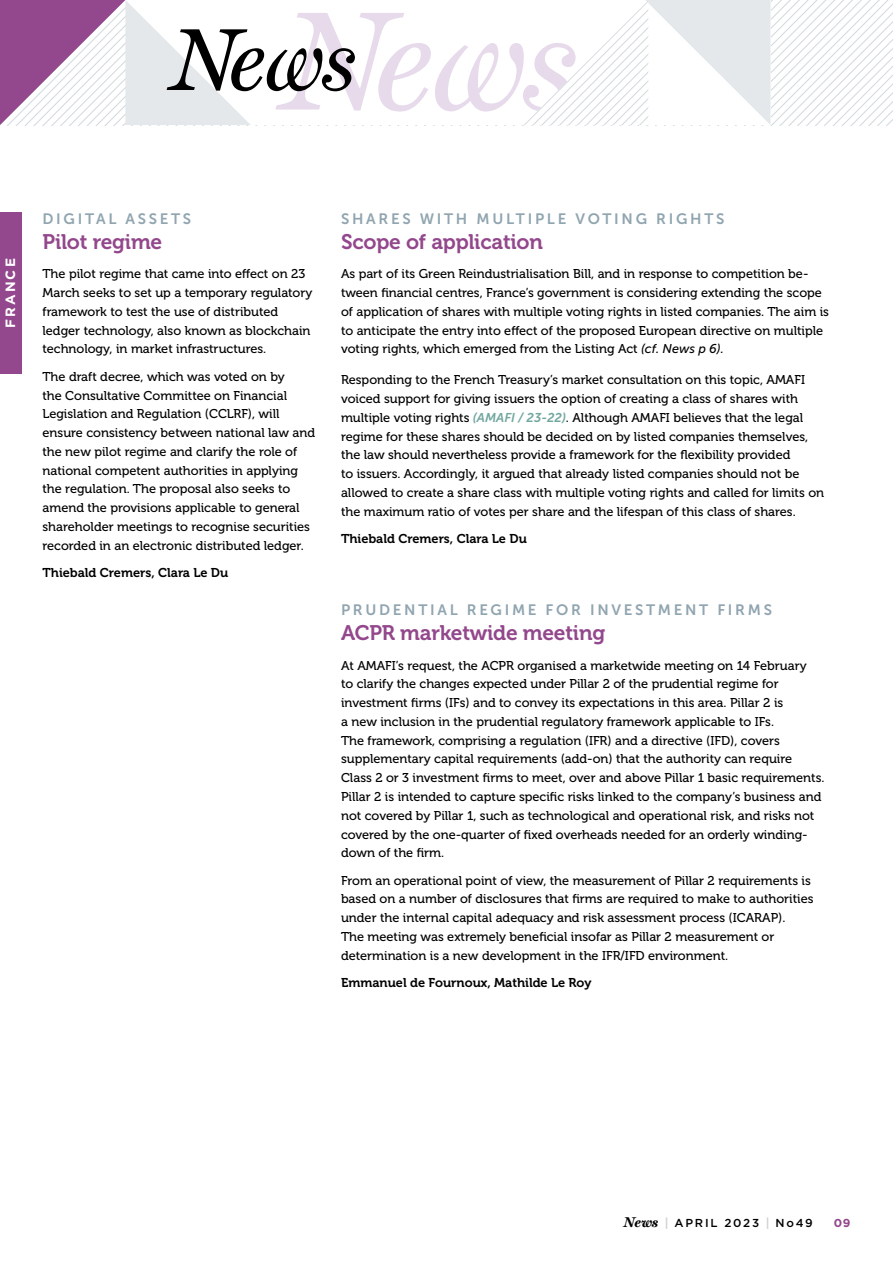
<style>
.page{position:relative;width:893px;height:1263px;background:#fff}
.page>*{position:absolute;margin:0;border:0;box-sizing:border-box;transform-origin:0 0}
.t1{font:21px "Museo For Dell 700";letter-spacing:-.01em;color:#93478c}
.t2{font:15px "Museo Sans For Dell 700";letter-spacing:.18em;color:#91a5b0}
.t3{font:700 13.5px "Gotham";letter-spacing:.16em;color:#fff}
.t4{font:12.75px/18.8px "Museo For Dell 500";color:#000}
.t5{font:12.75px "Museo For Dell 700";color:#000}
.t6{font:500 11.55px "Gotham";letter-spacing:.15em;color:#000}
.t7{font:700 11.55px "Gotham";color:#93478c}
.s1{font-family:"Museo Sans 500";font-style:italic}
.s2{font-family:"Museo Sans 700";font-style:italic;color:#72a7a0}
.s3{font-family:"Miller Text";font-weight:700;font-style:italic;font-size:14.25px}
.s4{font-family:"Museo For Dell 700";font-weight:400;font-size:12px;color:#d0d0d0}
</style>
<div class="page">
<svg style="left:0;top:0;width:893px;height:125px"></svg>
<div style="left:0;top:213px;width:21px;height:161px;background:#93478c"></div>
<p class="t3" style="left:1px;top:328px;width:71px;rotate:-90deg">FRANCE</p>
<p class="t2" style="left:43px;top:210px;width:150px">DIGITAL ASSETS</p>
<h1 class="t1" style="left:43px;top:230px;width:121px">Pilot regime</h1>
<p class="t4" style="left:43px;top:265px;width:272px">The pilot regime that came into effect on 23<br>March seeks to set up a temporary regulatory framework to test the use of distributed ledger technology, also known as blockchain technology, in market infrastructures.</p>
<p class="t4" style="left:43px;top:367px;width:274px">The draft decree, which was voted on by<br>the Consultative Committee on Financial Legislation and Regulation (CCLRF), will ensure consistency between national law and the new pilot regime and clarify the role of national competent authorities in applying the regulation. The proposal also seeks to amend the provisions applicable to general shareholder meetings to recognise securities recorded in an electronic distributed ledger.</p>
<p class="t5" style="left:43px;top:565px;width:187px">Thiebald Cremers, Clara Le Du</p>
<p class="t2" style="left:341px;top:210px;width:385px">SHARES WITH MULTIPLE VOTING RIGHTS</p>
<h1 class="t1" style="left:341px;top:230px;width:203px">Scope of application</h1>
<p class="t4" style="left:341px;top:265px;width:489px">As part of its Green Reindustrialisation Bill, and in response to competition be&shy;tween financial centres, France’s government is considering extending the scope of application of shares with multiple voting rights in listed companies. The aim is to anticipate the entry into effect of the proposed European directive on multiple voting rights, which emerged from the Listing Act <span class="s1">(cf. News p 6).</span></p>
<p class="t4" style="left:341px;top:371px;width:485px">Responding to the French Treasury’s market consultation on this topic, AMAFI voiced support for giving issuers the option of creating a class of shares with multiple voting rights <span class="s2">(AMAFI / 23-22)</span>. Although AMAFI believes that the legal regime for these shares should be decided on by listed companies themselves, the law should nevertheless provide a framework for the flexibility provided<br>to issuers. Accordingly, it argued that already listed companies should not be allowed to create a share class with multiple voting rights and called for limits on the maximum ratio of votes per share and the lifespan of this class of shares.</p>
<p class="t5" style="left:341px;top:531px;width:187px">Thiebald Cremers, Clara Le Du</p>
<p class="t2" style="left:341px;top:601px;width:432px">PRUDENTIAL REGIME FOR INVESTMENT FIRMS</p>
<h1 class="t1" style="left:341px;top:621px;width:266px">ACPR marketwide meeting</h1>
<p class="t4" style="left:341px;top:656px;width:485px">At AMAFI’s request, the ACPR organised a marketwide meeting on 14 February<br>to clarify the changes expected under Pillar 2 of the prudential regime for investment firms (IFs) and to convey its expectations in this area. Pillar 2 is<br>a new inclusion in the prudential regulatory framework applicable to IFs.<br>The framework, comprising a regulation (IFR) and a directive (IFD), covers supplementary capital requirements (add-on) that the authority can require Class 2 or 3 investment firms to meet, over and above Pillar 1 basic requirements.<br>Pillar 2 is intended to capture specific risks linked to the company’s business and not covered by Pillar 1, such as technological and operational risk, and risks not covered by the one-quarter of fixed overheads needed for an orderly winding&shy;down of the firm.</p>
<p class="t4" style="left:341px;top:871px;width:474px">From an operational point of view, the measurement of Pillar 2 requirements is based on a number of disclosures that firms are required to make to authorities under the internal capital adequacy and risk assessment process (ICARAP).<br>The meeting was extremely beneficial insofar as Pillar 2 measurement or determination is a new development in the IFR/IFD environment.</p>
<p class="t5" style="left:341px;top:975px;width:252px">Emmanuel de Fournoux, Mathilde Le Roy</p>
<p class="t6" style="left:624px;top:1216px;width:190px"><span class="s3">News</span> <span class="s4">|</span> APRIL 2023 <span class="s4">|</span> No49</p>
<p class="t7" style="left:834px;top:1216px;width:18px">09</p>
</div>
